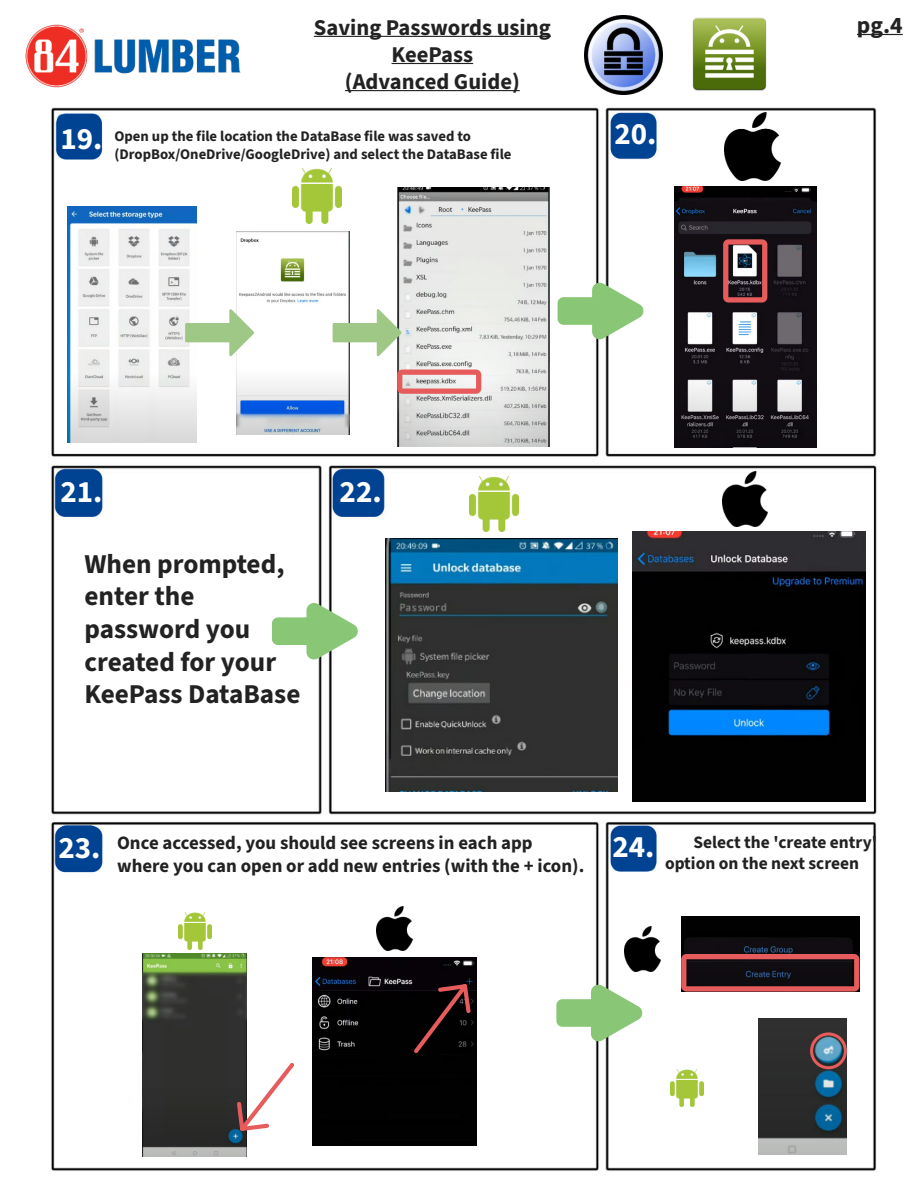
<style>
.page{position:relative;width:918px;height:1188px;background:#fff}
.page>*{position:absolute;margin:0;border:0;box-sizing:border-box;transform-origin:0 0}
.t1{font:700 31.05px "Source Sans 3";color:#fff}
.t2{font:700 27.22px/32.6px "Source Sans 3";color:#222}
.t3{font:700 23.62px "Source Sans 3";color:#222}
.t4{font:700 22.5px/27.2px "Source Sans 3";color:#222;text-align:center}
.t5{font:700 18.9px/22.5px "Source Sans 3";color:#222}
.t6{font:700 17.32px/20.9px "Source Sans 3";color:#222}
.t7{font:700 14.62px/17.6px "Source Sans 3";color:#222}
.s1{font-size:31.05px;color:#fff}
</style>
<div class="page">
<img style="left:51px;top:15px;width:852px;height:1156px">
<svg style="left:272px;top:601px;width:87px;height:60px"></svg>
<svg style="left:556px;top:983px;width:88px;height:60px"></svg>
<svg style="left:558px;top:281px;width:87px;height:60px"></svg>
<div style="left:57px;top:116px;width:42px;height:42px;background:#004393"></div>
<div style="left:614px;top:116px;width:41px;height:42px;background:#004393"></div>
<div style="left:57px;top:472px;width:42px;height:41px;background:#004393"></div>
<div style="left:338px;top:472px;width:41px;height:42px;background:#004393"></div>
<div style="left:57px;top:825px;width:42px;height:42px;background:#004393"></div>
<div style="left:611px;top:829px;width:42px;height:42px;background:#004393"></div>
<img style="left:674px;top:186px;width:142px;height:262px">
<svg style="left:720px;top:237px;width:50px;height:68px;background:#764c50"></svg>
<img style="left:68px;top:207px;width:129px;height:236px">
<img style="left:236px;top:231px;width:113px;height:203px">
<img style="left:397px;top:188px;width:152px;height:258px">
<img style="left:725px;top:112px;width:55px;height:68px">
<img style="left:293px;top:168px;width:49px;height:55px">
<svg style="left:185px;top:309px;width:69px;height:47px"></svg>
<svg style="left:333px;top:309px;width:69px;height:47px"></svg>
<svg style="left:394px;top:367px;width:90px;height:29px"></svg>
<img style="left:632px;top:531px;width:234px;height:270px">
<img style="left:386px;top:539px;width:232px;height:252px">
<img style="left:469px;top:476px;width:49px;height:55px">
<img style="left:723px;top:472px;width:45px;height:55px">
<img style="left:143px;top:954px;width:103px;height:202px">
<div style="left:313px;top:957px;width:163px;height:188px;background:#010101"></div>
<img style="left:178px;top:912px;width:33px;height:37px">
<img style="left:376px;top:906px;width:37px;height:45px">
<svg style="left:237px;top:1063px;width:57px;height:68px"></svg>
<svg style="left:414px;top:984px;width:57px;height:69px;background:#220e0f"></svg>
<img style="left:681px;top:916px;width:178px;height:35px">
<svg style="left:679px;top:951px;width:183px;height:43px;background:#593337"></svg>
<img style="left:759px;top:1019px;width:88px;height:136px">
<div style="left:810px;top:1032px;width:37px;height:37px;border:3px solid #e65c5c;border-radius:50%"></div>
<img style="left:624px;top:927px;width:36px;height:44px">
<img style="left:671px;top:1069px;width:33px;height:37px">
<hr style="left:314px;top:36px;width:237px;height:1px;background:#222">
<hr style="left:392px;top:63px;width:81px;height:1px;background:#222">
<hr style="left:345px;top:90px;width:175px;height:1px;background:#222">
<img style="left:584px;top:16px;width:79px;height:78px">
<img style="left:689px;top:15px;width:81px;height:79px">
<hr style="left:857px;top:34px;width:46px;height:1px;background:#222">
<div style="left:7px;top:3px;width:259px;height:99px;background:#fff"></div>
<img style="left:25px;top:24px;width:216px;height:64px">
<h3 class="t4" style="left:314px;top:14px;width:238px">Saving Passwords using<br>KeePass<br>(Advanced Guide)</h3>
<h3 class="t3" style="left:857px;top:9px;width:47px">pg.4</h3>
<p class="t7" style="left:114px;top:128px;width:399px;text-indent:-54px"><span class="s1">19.</span> Open up the file location the DataBase file was saved to (DropBox/OneDrive/GoogleDrive) and select the DataBase file</p>
<h1 class="t1" style="left:615px;top:113px;width:44px">20.</h1>
<h1 class="t1" style="left:61px;top:470px;width:44px">21.</h1>
<h1 class="t1" style="left:340px;top:470px;width:44px">22.</h1>
<h2 class="t2" style="left:84px;top:548px;width:218px">When prompted, enter the password you created for your<br>KeePass DataBase</h2>
<p class="t5" style="left:117px;top:832px;width:469px">Once accessed, you should see screens in each app where you can open or add new entries (with the + icon).</p>
<h1 class="t1" style="left:58px;top:826px;width:44px">23.</h1>
<p class="t6" style="left:665px;top:832px;width:213px;text-indent:-53px"><span class="s1">24.</span> Select the 'create entry' option on the next screen</p>
</div>
